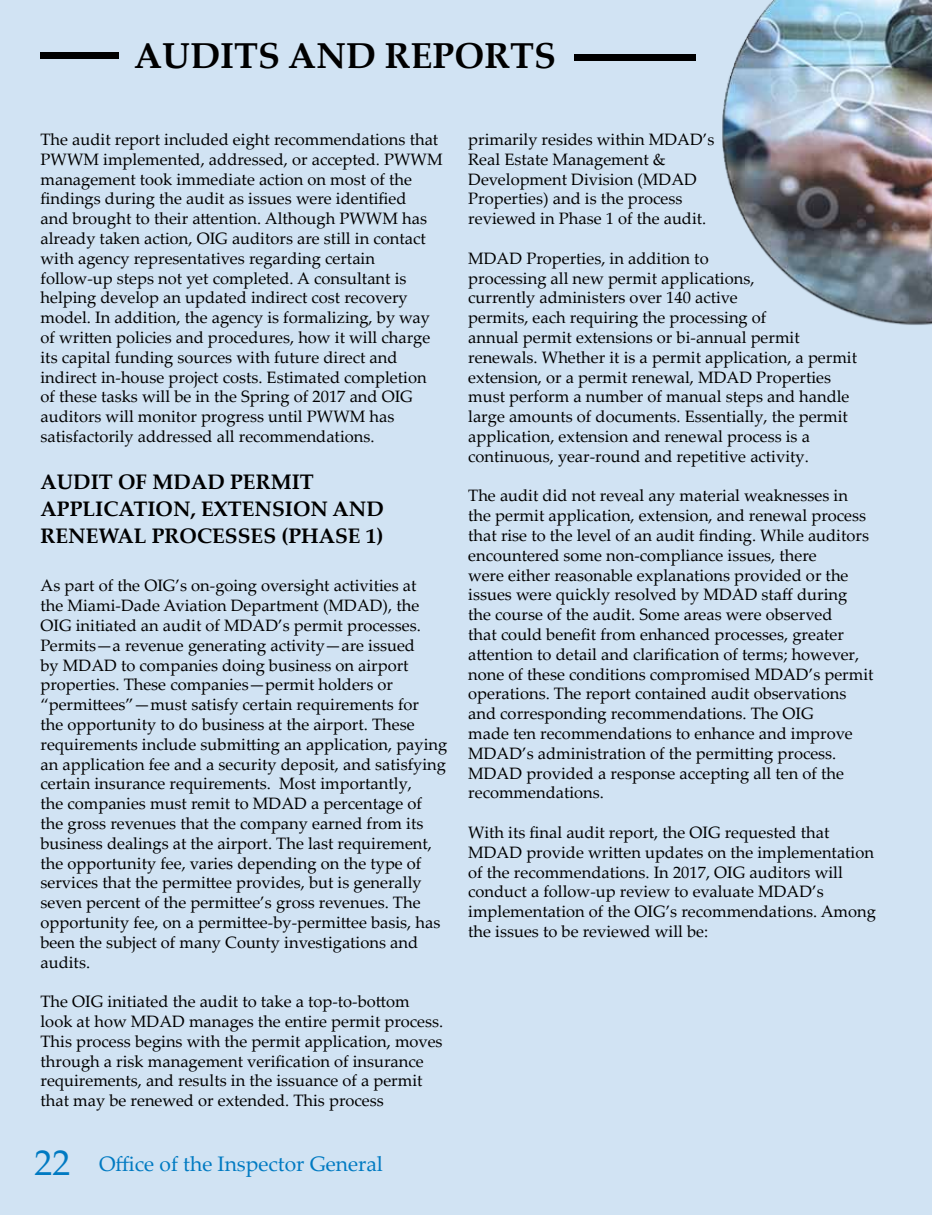
<style>
.page{position:relative;width:932px;height:1215px;background:#d1e3f3}
.page>*{position:absolute;margin:0;border:0;box-sizing:border-box;transform-origin:0 0}
.t1{font:700 36px "Palatino Linotype";color:#000}
.t2{font:700 21px/27px "Palatino Linotype";color:#000}
.t3{font:21px "Palatino Linotype";color:#007ac2}
.t4{font:16.5px/19.8px "Palatino Linotype";color:#000}
.s1{font-size:36px}
</style>
<div class="page">
<img style="left:719px;top:0;width:213px;height:434px">
<div style="left:40px;top:53px;width:79px;height:6px;background:#000"></div>
<div style="left:574px;top:54px;width:122px;height:7px;background:#000"></div>
<h1 class="t1" style="left:134px;top:30px;width:423px">AUDITS AND REPORTS</h1>
<p class="t4" style="left:40px;top:129px;width:404px">The audit report included eight recommendations that PWWM implemented, addressed, or accepted. PWWM management took immediate action on most of the findings during the audit as issues were identified<br>and brought to their attention. Although PWWM has already taken action, OIG auditors are still in contact with agency representatives regarding certain follow-up steps not yet completed. A consultant is helping develop an updated indirect cost recovery model. In addition, the agency is formalizing, by way of written policies and procedures, how it will charge its capital funding sources with future direct and indirect in-house project costs. Estimated completion of these tasks will be in the Spring of 2017 and OIG auditors will monitor progress until PWWM has satisfactorily addressed all recommendations.</p>
<p class="t2" style="left:40px;top:467px;width:345px">AUDIT OF MDAD PERMIT<br>APPLICATION, EXTENSION AND<br>RENEWAL PROCESSES (PHASE 1)</p>
<p class="t4" style="left:40px;top:575px;width:408px">As part of the OIG’s on-going oversight activities at<br>the Miami-Dade Aviation Department (MDAD), the OIG initiated an audit of MDAD’s permit processes.<br>Permits—a revenue generating activity—are issued<br>by MDAD to companies doing business on airport properties. These companies—permit holders or “permittees”—must satisfy certain requirements for<br>the opportunity to do business at the airport. These requirements include submitting an application, paying an application fee and a security deposit, and satisfying certain insurance requirements. Most importantly,<br>the companies must remit to MDAD a percentage of the gross revenues that the company earned from its business dealings at the airport. The last requirement, the opportunity fee, varies depending on the type of services that the permittee provides, but is generally seven percent of the permittee’s gross revenues. The opportunity fee, on a permittee-by-permittee basis, has been the subject of many County investigations and audits.</p>
<p class="t4" style="left:40px;top:991px;width:404px">The OIG initiated the audit to take a top-to-bottom look at how MDAD manages the entire permit process.<br>This process begins with the permit application, moves through a risk management verification of insurance requirements, and results in the issuance of a permit that may be renewed or extended. This process</p>
<p class="t3" style="left:34px;top:1149px;width:350px"><span class="s1">22</span> Office of the Inspector General</p>
<p class="t4" style="left:468px;top:129px;width:248px">primarily resides within MDAD’s<br>Real Estate Management &amp;<br>Development Division (MDAD<br>Properties) and is the process reviewed in Phase 1 of the audit.</p>
<p class="t4" style="left:468px;top:248px;width:390px">MDAD Properties, in addition to<br>processing all new permit applications,<br>currently administers over 140 active<br>permits, each requiring the processing of<br>annual permit extensions or bi-annual permit renewals. Whether it is a permit application, a permit extension, or a permit renewal, MDAD Properties must perform a number of manual steps and handle large amounts of documents. Essentially, the permit application, extension and renewal process is a continuous, year-round and repetitive activity.</p>
<p class="t4" style="left:468px;top:485px;width:407px">The audit did not reveal any material weaknesses in the permit application, extension, and renewal process that rise to the level of an audit finding. While auditors encountered some non-compliance issues, there<br>were either reasonable explanations provided or the issues were quickly resolved by MDAD staff during the course of the audit. Some areas were observed<br>that could benefit from enhanced processes, greater attention to detail and clarification of terms; however, none of these conditions compromised MDAD’s permit operations. The report contained audit observations and corresponding recommendations. The OIG<br>made ten recommendations to enhance and improve MDAD’s administration of the permitting process.<br>MDAD provided a response accepting all ten of the recommendations.</p>
<p class="t4" style="left:468px;top:822px;width:409px">With its final audit report, the OIG requested that MDAD provide written updates on the implementation of the recommendations. In 2017, OIG auditors will conduct a follow-up review to evaluate MDAD’s implementation of the OIG’s recommendations. Among the issues to be reviewed will be:</p>
</div>
